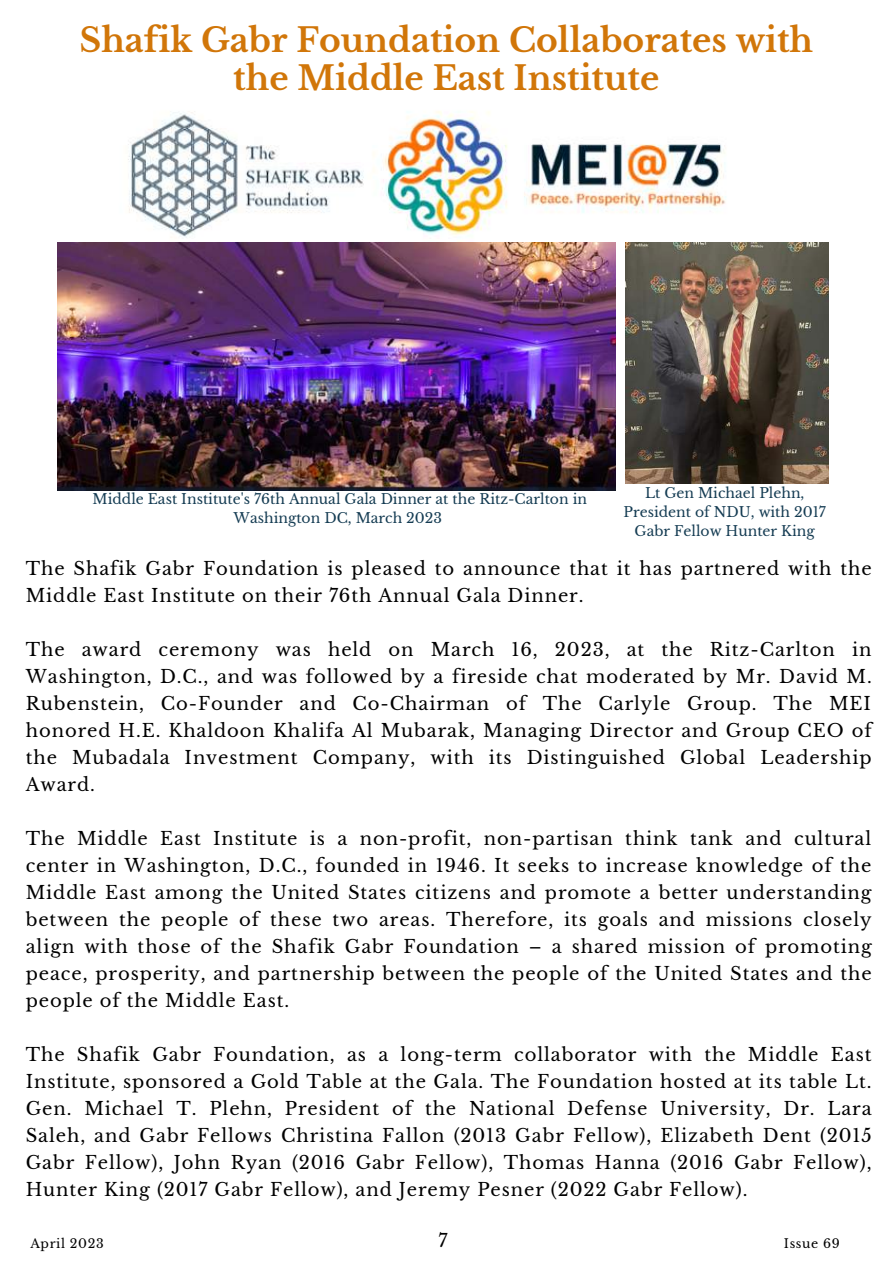
<style>
.page{position:relative;width:893px;height:1264px;background:#fff}
.page>*{position:absolute;margin:0;border:0;box-sizing:border-box;transform-origin:0 0}
.t1{font:700 33px/38.2px "Libre Baskerville";color:#d17609;text-align:center}
.t2{font:18px/27px "Libre Baskerville";letter-spacing:.05em;color:#000;text-align:justify}
.t3{font:13.95px/19px "Libre Baskerville";color:#153c53;text-align:center}
.t4{font:12.45px "Libre Baskerville";letter-spacing:.05em;color:#000}
</style>
<div class="page">
<img style="left:128px;top:111px;width:598px;height:131px">
<img style="left:57px;top:243px;width:558px;height:247px">
<img style="left:625px;top:243px;width:203px;height:240px">
<h1 class="t1" style="left:79px;top:21px;width:735px">Shafik Gabr Foundation Collaborates with the Middle East Institute</h1>
<p class="t3" style="left:93px;top:489px;width:496px">Middle East Institute's 76th Annual Gala Dinner at the Ritz-Carlton in<br>Washington DC, March 2023</p>
<p class="t3" style="left:623px;top:483px;width:204px">Lt Gen Michael Plehn,<br>President of NDU, with 2017<br>Gabr Fellow Hunter King</p>
<p class="t2" style="left:26px;top:555px;width:847px">The Shafik Gabr Foundation is pleased to announce that it has partnered with the<br>Middle East Institute on their 76th Annual Gala Dinner.</p>
<p class="t2" style="left:26px;top:636px;width:847px">The award ceremony was held on March 16, 2023, at the Ritz-Carlton in Washington, D.C., and was followed by a fireside chat moderated by Mr. David M.<br>Rubenstein, Co-Founder and Co-Chairman of The Carlyle Group. The MEI honored H.E. Khaldoon Khalifa Al Mubarak, Managing Director and Group CEO of the Mubadala Investment Company, with its Distinguished Global Leadership Award.</p>
<p class="t2" style="left:26px;top:825px;width:847px">The Middle East Institute is a non-profit, non-partisan think tank and cultural center in Washington, D.C., founded in 1946. It seeks to increase knowledge of the Middle East among the United States citizens and promote a better understanding between the people of these two areas. Therefore, its goals and missions closely align with those of the Shafik Gabr Foundation – a shared mission of promoting peace, prosperity, and partnership between the people of the United States and the people of the Middle East.</p>
<p class="t2" style="left:26px;top:1041px;width:847px">The Shafik Gabr Foundation, as a long-term collaborator with the Middle East Institute, sponsored a Gold Table at the Gala. The Foundation hosted at its table Lt.<br>Gen. Michael T. Plehn, President of the National Defense University, Dr. Lara Saleh, and Gabr Fellows Christina Fallon (2013 Gabr Fellow), Elizabeth Dent (2015<br>Gabr Fellow), John Ryan (2016 Gabr Fellow), Thomas Hanna (2016 Gabr Fellow), Hunter King (2017 Gabr Fellow), and Jeremy Pesner (2022 Gabr Fellow).</p>
<p class="t2" style="left:438px;top:1226px;width:11px">7</p>
<p class="t4" style="left:30px;top:1235px;width:75px">April 2023</p>
<p class="t4" style="left:783px;top:1235px;width:57px">Issue 69</p>
</div>
